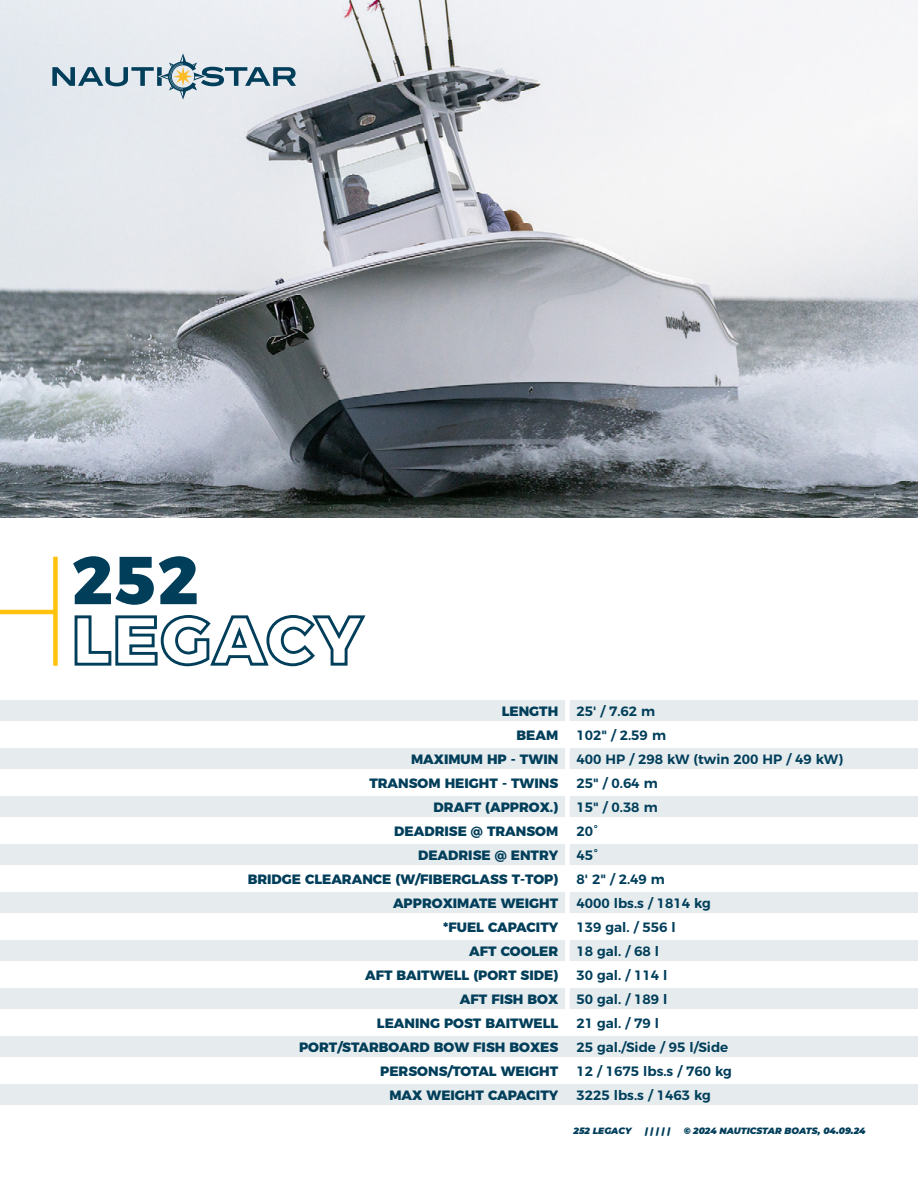
<style>
.page{position:relative;width:918px;height:1188px;background:#fff}
.page>*{position:absolute;margin:0;border:0;box-sizing:border-box;transform-origin:0 0}
.t1{font:800 67.5px/60px "Montserrat";letter-spacing:.03em;color:#003e5a}
.t2{font:800 13.5px/24px "Montserrat";color:#003e5a;text-align:right}
.t3{font:600 13.5px/24px "Montserrat";color:#003e5a}
.t4{font:italic 900 9px "Montserrat";color:#003e5a}
</style>
<div class="page">
<img style="left:0;top:0;width:918px;height:518px">
<div style="left:0;top:700px;width:918px;height:21px;background:#e6ecee"></div>
<div style="left:0;top:748px;width:918px;height:21px;background:#e6ecee"></div>
<div style="left:0;top:796px;width:918px;height:21px;background:#e6ecee"></div>
<div style="left:0;top:844px;width:918px;height:21px;background:#e6ecee"></div>
<div style="left:0;top:892px;width:918px;height:21px;background:#e6ecee"></div>
<div style="left:0;top:940px;width:918px;height:21px;background:#e6ecee"></div>
<div style="left:0;top:988px;width:918px;height:21px;background:#e6ecee"></div>
<div style="left:0;top:1036px;width:918px;height:21px;background:#e6ecee"></div>
<div style="left:0;top:1084px;width:918px;height:20px;background:#e6ecee"></div>
<div style="left:565px;top:681px;width:5px;height:338px;background:#fff"></div>
<hr style="left:0;top:610px;width:55px;height:4px;background:#ffc20e">
<div style="left:53px;top:557px;width:5px;height:109px;background:#ffc20e"></div>
<svg style="left:52px;top:53px;width:244px;height:47px;background:#bcc9d2"></svg>
<h1 class="t1" style="left:72px;top:545px;width:292px">252<br>LEGACY</h1>
<p class="t2" style="left:248px;top:698px;width:312px">LENGTH<br>BEAM<br>MAXIMUM HP - TWIN<br>TRANSOM HEIGHT - TWINS<br>DRAFT (APPROX.)<br>DEADRISE @ TRANSOM<br>DEADRISE @ ENTRY<br>BRIDGE CLEARANCE (W/FIBERGLASS T-TOP)<br>APPROXIMATE WEIGHT<br>*FUEL CAPACITY<br>AFT COOLER<br>AFT BAITWELL (PORT SIDE)<br>AFT FISH BOX<br>LEANING POST BAITWELL<br>PORT/STARBOARD BOW FISH BOXES<br>PERSONS/TOTAL WEIGHT<br>MAX WEIGHT CAPACITY</p>
<p class="t3" style="left:576px;top:698px;width:268px">25' / 7.62 m<br>102" / 2.59 m<br>400 HP / 298 kW (twin 200 HP / 49 kW)<br>25" / 0.64 m<br>15" / 0.38 m<br>20°<br>45°<br>8' 2" / 2.49 m<br>4000 lbs.s / 1814 kg<br>139 gal. / 556 l<br>18 gal. / 68 l<br>30 gal. / 114 l<br>50 gal. / 189 l<br>21 gal. / 79 l<br>25 gal./Side / 95 l/Side<br>12 / 1675 lbs.s / 760 kg<br>3225 lbs.s / 1463 kg</p>
<p class="t4" style="left:574px;top:1124px;width:59px">252 LEGACY</p>
<p class="t4" style="left:645px;top:1124px;width:27px">| | | | |</p>
<p class="t4" style="left:684px;top:1124px;width:183px">©️ 2024 NAUTICSTAR BOATS, 04.09.24</p>
</div>
